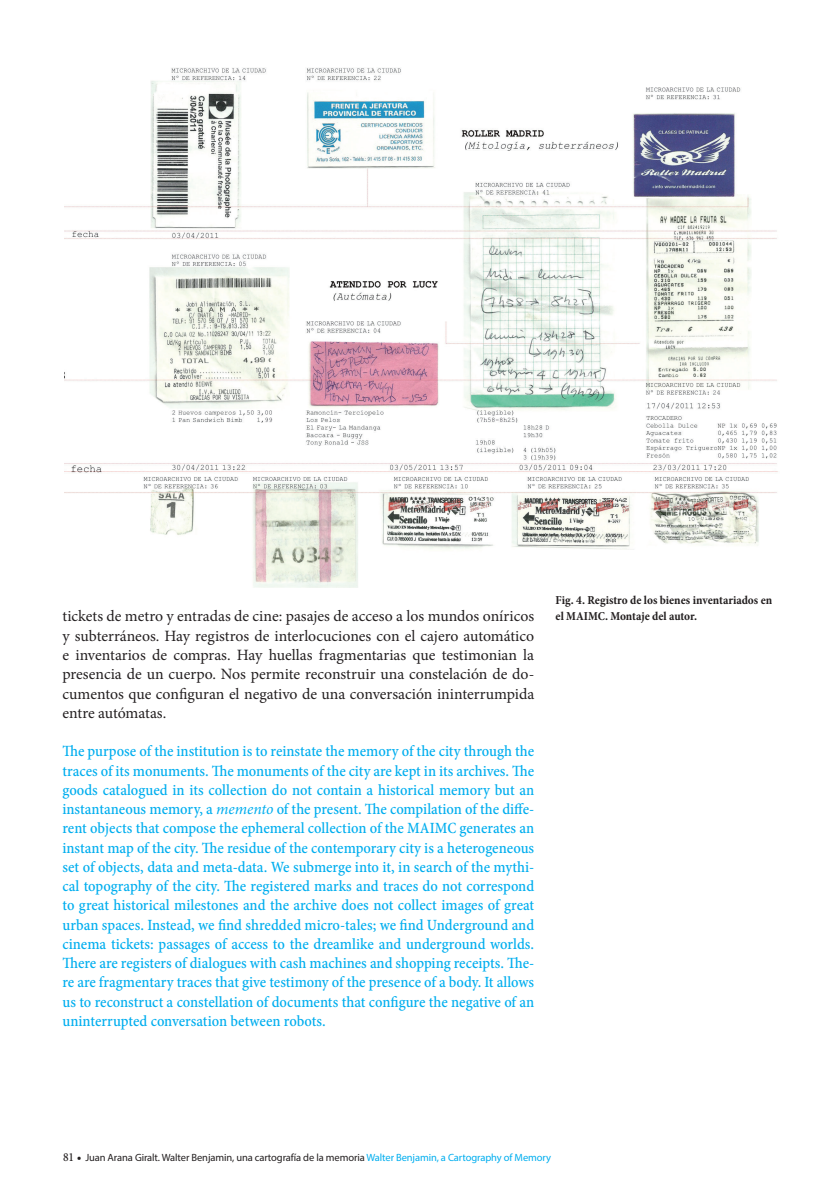
<style>
.page{position:relative;width:834px;height:1191px;background:#fff}
.page>*{position:absolute;margin:0;border:0;box-sizing:border-box;transform-origin:0 0}
.TEXTO_GENERAL_INGLÉS{font:15.75px/19.2px "Minion Pro Medium Cn Capt";color:#00aeef;text-align:justify}
.TEXTO_GENERAL_01{font:15.75px/19.2px "Minion Pro";color:#231f20;text-align:justify}
.PIES_FOTO{font:700 condensed 12.25px/15.8px "Minion Pro";color:#231f20}
.t1{font:12.25px "Minion Pro Medium Cn Capt";color:#231f20}
.SEGUIMIENTO_AUTOR_TI{font:10.5px "Myriad Pro";letter-spacing:-.01em;color:#231f20}
.s1{font-family:"Minion Pro";font-style:italic}
.s2{color:#00aeef}
</style>
<div class="page">
<img style="left:64px;top:68px;width:714px;height:519px">
<p class="TEXTO_GENERAL_01" style="left:62px;top:607px;width:473px">tickets de metro y entradas de cine: pasajes de acceso a los mundos oníricos y subterráneos. Hay registros de interlocuciones con el cajero automático e inventarios de compras. Hay huellas fragmentarias que testimonian la presencia de un cuerpo. Nos permite reconstruir una constelación de do&shy;cumentos que configuran el negativo de una conversación ininterrumpida entre autómatas.</p>
<p class="TEXTO_GENERAL_INGLÉS" style="left:62px;top:741px;width:473px">The purpose of the institution is to reinstate the memory of the city through the traces of its monuments. The monuments of the city are kept in its archives. The goods catalogued in its collection do not contain a historical memory but an instantaneous memory, a <span class="s1">memento</span> of the present. The compilation of the diffe&shy;rent objects that compose the ephemeral collection of the MAIMC generates an instant map of the city. The residue of the contemporary city is a heterogeneous set of objects, data and meta-data. We submerge into it, in search of the mythi&shy;cal topography of the city. The registered marks and traces do not correspond to great historical milestones and the archive does not collect images of great urban spaces. Instead, we find shredded micro-tales; we find Underground and cinema tickets: passages of access to the dreamlike and underground worlds.<br>There are registers of dialogues with cash machines and shopping receipts. The&shy;re are fragmentary traces that give testimony of the presence of a body. It allows us to reconstruct a constellation of documents that configure the negative of an uninterrupted conversation between robots.</p>
<p class="PIES_FOTO" style="left:555px;top:592px;width:218px">Fig. 4. Registro de los bienes inventariados en el MAIMC. Montaje del autor.</p>
<p class="t1" style="left:63px;top:1148px;width:20px">81 •</p>
<p class="SEGUIMIENTO_AUTOR_TI" style="left:85px;top:1150px;width:467px">Juan Arana Giralt. Walter Benjamin, una cartografía de la memoria <span class="s2">Walter Benjamin, a Cartography of Memory</span></p>
</div>
